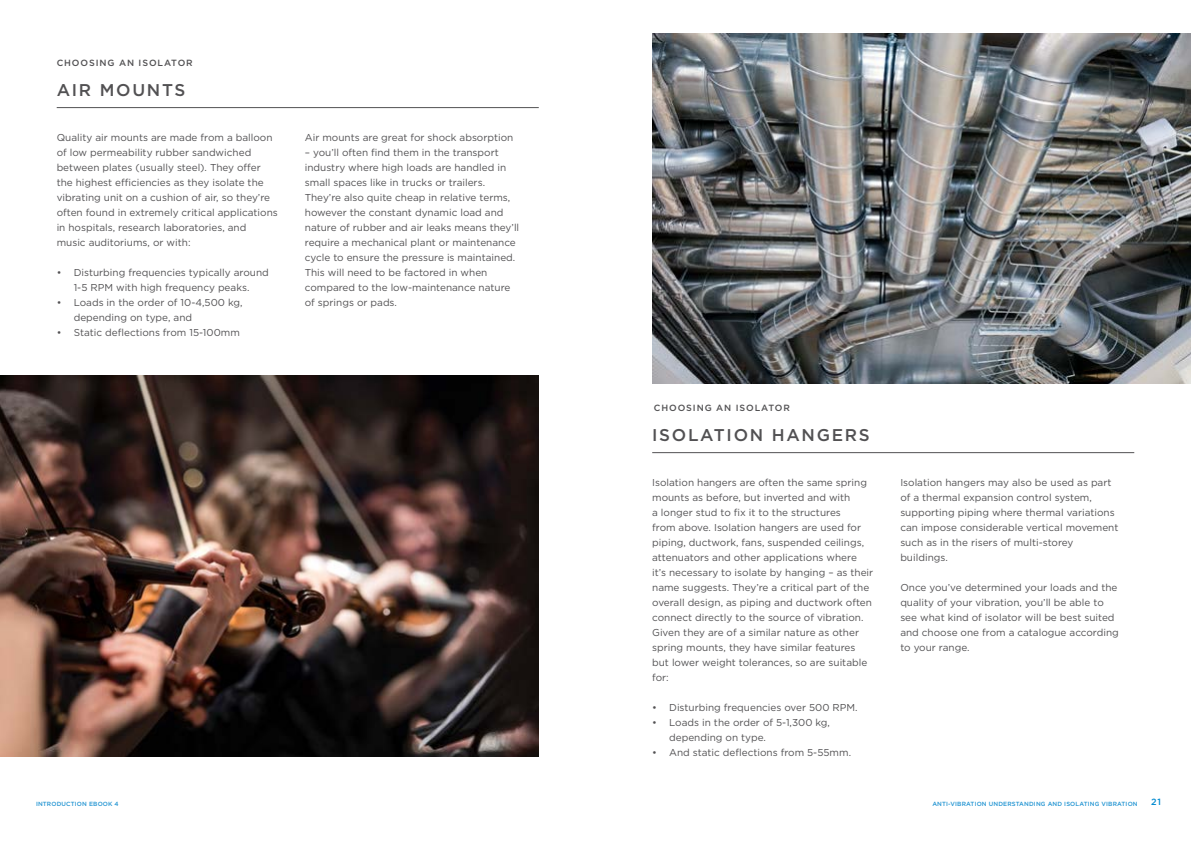
<style>
.page{position:relative;width:1191px;height:842px;background:#fff}
.page>*{position:absolute;margin:0;border:0;box-sizing:border-box;transform-origin:0 0}
.t1{font:500 17px "Gotham HTF";letter-spacing:.1em;color:#525153}
.t2{font:10px/15px "Gotham HTF";color:#525153}
.t3{font:500 9px "Gotham HTF";letter-spacing:.1em;color:#525153}
.t4{font:500 9px "Gotham HTF";color:#008ad0}
.t5{font:500 6px "Gotham HTF";letter-spacing:.025em;color:#2194d2}
</style>
<div class="page">
<img style="left:652px;top:33px;width:539px;height:351px">
<img style="left:0;top:375px;width:539px;height:381px">
<hr style="left:57px;top:107px;width:482px;height:1px;background:#525153">
<hr style="left:652px;top:452px;width:482px;height:1px;background:#525153">
<p class="t3" style="left:57px;top:58px;width:138px">CHOOSING AN ISOLATOR</p>
<h1 class="t1" style="left:57px;top:80px;width:130px">AIR MOUNTS</h1>
<p class="t2" style="left:57px;top:130px;width:223px">Quality air mounts are made from a balloon of low permeability rubber sandwiched between plates (usually steel). They offer the highest efficiencies as they isolate the vibrating unit on a cushion of air, so they’re often found in extremely critical applications in hospitals, research laboratories, and music auditoriums, or with:</p>
<p class="t2" style="left:57px;top:265px;width:214px;text-align:center">• Disturbing frequencies typically around<br>1-5 RPM with high frequency peaks.</p>
<p class="t2" style="left:74px;top:295px;width:170px;text-indent:-17px">• Loads in the order of 10-4,500 kg, depending on type, and</p>
<p class="t2" style="left:57px;top:325px;width:185px">• Static deflections from 15-100mm</p>
<p class="t2" style="left:305px;top:130px;width:210px">Air mounts are great for shock absorption</p>
<p class="t2" style="left:305px;top:145px;width:216px">– you’ll often find them in the transport industry where high loads are handled in small spaces like in trucks or trailers.<br>They’re also quite cheap in relative terms, however the constant dynamic load and nature of rubber and air leaks means they’ll require a mechanical plant or maintenance cycle to ensure the pressure is maintained.<br>This will need to be factored in when compared to the low-maintenance nature of springs or pads.</p>
<p class="t5" style="left:36px;top:800px;width:84px">INTRODUCTION EBOOK 4</p>
<p class="t3" style="left:654px;top:403px;width:138px">CHOOSING AN ISOLATOR</p>
<h1 class="t1" style="left:652px;top:425px;width:219px">ISOLATION HANGERS</h1>
<p class="t2" style="left:652px;top:475px;width:223px">Isolation hangers are often the same spring mounts as before, but inverted and with<br>a longer stud to fix it to the structures<br>from above. Isolation hangers are used for piping, ductwork, fans, suspended ceilings, attenuators and other applications where it’s necessary to isolate by hanging – as their name suggests. They’re a critical part of the overall design, as piping and ductwork often connect directly to the source of vibration.<br>Given they are of a similar nature as other spring mounts, they have similar features but lower weight tolerances, so are suitable for:</p>
<p class="t2" style="left:652px;top:700px;width:207px">• Disturbing frequencies over 500 RPM.</p>
<p class="t2" style="left:669px;top:715px;width:162px;text-indent:-17px">• Loads in the order of 5-1,300 kg, depending on type.</p>
<p class="t2" style="left:652px;top:745px;width:200px">• And static deflections from 5-55mm.</p>
<p class="t2" style="left:900px;top:475px;width:220px">Isolation hangers may also be used as part of a thermal expansion control system, supporting piping where thermal variations can impose considerable vertical movement such as in the risers of multi-storey buildings.</p>
<p class="t2" style="left:900px;top:580px;width:220px">Once you’ve determined your loads and the quality of your vibration, you’ll be able to see what kind of isolator will be best suited and choose one from a catalogue according to your range.</p>
<p class="t5" style="left:932px;top:800px;width:207px">ANTI-VIBRATION UNDERSTANDING AND ISOLATING VIBRATION</p>
<p class="t4" style="left:1151px;top:797px;width:11px">21</p>
</div>
